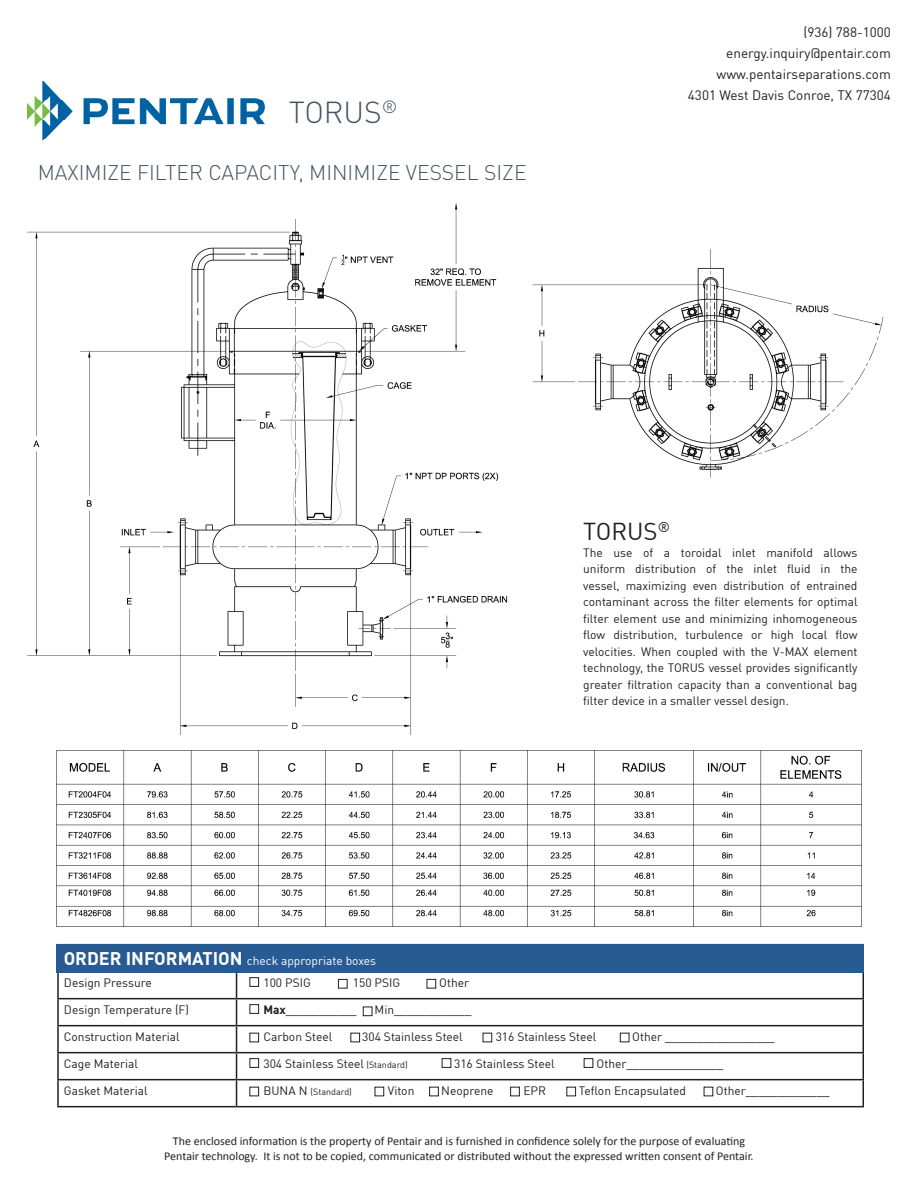
<style>
.page{position:relative;width:918px;height:1188px;background:#fff}
.page>*{position:absolute;margin:0;border:0;box-sizing:border-box;transform-origin:0 0}
.t1{font:300 30px "DIN Pro";color:#425563}
.t2{font:24px "DIN Offc Pro";color:#231f20}
.t3{font:300 21px "DIN Pro";color:#425563}
.t4{font:13.5px "DIN Offc Pro";color:#231f20}
.t5{font:12px/16.5px "DIN Offc Pro";color:#231f20;text-align:justify}
.t6{font:12px/14.4px "Calibri";color:#231f20;text-align:center}
.t7{font:12px "DIN Offc Pro";color:#fff}
.t8{font:9px "DIN Offc Pro";color:#231f20}
.s1{font-weight:700;font-size:18px}
.s2{font-weight:700}
.s3{font-size:9px}
.s4{font-size:12px}
</style>
<div class="page">
<img style="left:57px;top:751px;width:804px;height:175px">
<img style="left:27px;top:203px;width:857px;height:533px">
<img style="left:27px;top:81px;width:237px;height:60px">
<hr style="left:57px;top:972px;width:2px;height:26px;background:#231f20">
<hr style="left:862px;top:972px;width:2px;height:26px;background:#231f20">
<hr style="left:57px;top:998px;width:180px;height:1px;background:#231f20">
<hr style="left:57px;top:999px;width:2px;height:26px;background:#231f20">
<hr style="left:237px;top:998px;width:627px;height:1px;background:#231f20">
<hr style="left:862px;top:999px;width:2px;height:26px;background:#231f20">
<hr style="left:57px;top:1025px;width:180px;height:1px;background:#231f20">
<hr style="left:57px;top:1026px;width:2px;height:26px;background:#231f20">
<hr style="left:237px;top:1025px;width:627px;height:1px;background:#231f20">
<hr style="left:862px;top:1026px;width:2px;height:26px;background:#231f20">
<hr style="left:57px;top:1052px;width:180px;height:1px;background:#231f20">
<hr style="left:57px;top:1053px;width:2px;height:26px;background:#231f20">
<hr style="left:237px;top:1052px;width:627px;height:1px;background:#231f20">
<hr style="left:862px;top:1053px;width:2px;height:26px;background:#231f20">
<hr style="left:57px;top:1079px;width:180px;height:1px;background:#231f20">
<hr style="left:57px;top:1080px;width:2px;height:26px;background:#231f20">
<hr style="left:237px;top:1079px;width:627px;height:1px;background:#231f20">
<svg style="left:236px;top:973px;width:1px;height:133px"></svg>
<hr style="left:862px;top:1080px;width:2px;height:26px;background:#231f20">
<hr style="left:57px;top:1106px;width:180px;height:1px;background:#231f20">
<hr style="left:237px;top:1106px;width:627px;height:1px;background:#231f20">
<div style="left:57px;top:944px;width:807px;height:29px;background:#275b91"></div>
<div style="left:249px;top:977px;width:10px;height:10px;border:1px solid #231f20"></div>
<div style="left:249px;top:1004px;width:10px;height:10px;border:1px solid #231f20"></div>
<div style="left:249px;top:1033px;width:10px;height:9px;border:1px solid #231f20"></div>
<div style="left:249px;top:1058px;width:10px;height:10px;border:1px solid #231f20"></div>
<div style="left:249px;top:1087px;width:10px;height:9px;border:1px solid #231f20"></div>
<div style="left:338px;top:979px;width:10px;height:10px;border:1px solid #231f20"></div>
<div style="left:427px;top:979px;width:9px;height:10px;border:1px solid #231f20"></div>
<div style="left:363px;top:1007px;width:9px;height:9px;border:1px solid #231f20"></div>
<div style="left:350px;top:1033px;width:10px;height:9px;border:1px solid #231f20"></div>
<div style="left:483px;top:1033px;width:9px;height:9px;border:1px solid #231f20"></div>
<div style="left:620px;top:1033px;width:9px;height:9px;border:1px solid #231f20"></div>
<div style="left:442px;top:1058px;width:9px;height:10px;border:1px solid #231f20"></div>
<div style="left:584px;top:1058px;width:9px;height:10px;border:1px solid #231f20"></div>
<div style="left:375px;top:1087px;width:9px;height:9px;border:1px solid #231f20"></div>
<div style="left:429px;top:1087px;width:10px;height:9px;border:1px solid #231f20"></div>
<div style="left:510px;top:1087px;width:10px;height:9px;border:1px solid #231f20"></div>
<div style="left:566px;top:1087px;width:10px;height:9px;border:1px solid #231f20"></div>
<p class="t1" style="left:289px;top:89px;width:110px">TORUS<sup>®</sup></p>
<p class="t3" style="left:38px;top:157px;width:490px">MAXIMIZE FILTER CAPACITY, MINIMIZE VESSEL SIZE</p>
<p class="t4" style="left:803px;top:22px;width:89px">(936) 788-1000</p>
<p class="t4" style="left:726px;top:43px;width:166px">energy.inquiry@pentair.com</p>
<p class="t4" style="left:717px;top:64px;width:176px">www.pentairseparations.com</p>
<p class="t4" style="left:688px;top:85px;width:205px">4301 West Davis Conroe, TX 77304</p>
<p class="t7" style="left:64px;top:951px;width:314px"><span class="s1">ORDER INFORMATION</span> check appropriate boxes</p>
<p class="t2" style="left:583px;top:513px;width:88px">TORUS<sup>®</sup></p>
<p class="t5" style="left:583px;top:543px;width:276px">The use of a toroidal inlet manifold allows uniform distribution of the inlet fluid in the vessel, maximizing even distribution of entrained contaminant across the filter elements for optimal filter element use and minimizing inhomogeneous flow distribution, turbulence or high local flow velocities. When coupled with the V-MAX element technology, the TORUS vessel provides significantly greater filtration capacity than a conventional bag filter device in a smaller vessel design.</p>
<p class="t5" style="left:64px;top:973px;width:89px">Design Pressure</p>
<p class="t5" style="left:263px;top:973px;width:49px">100 PSIG</p>
<p class="t5" style="left:353px;top:973px;width:49px">150 PSIG</p>
<p class="t5" style="left:439px;top:973px;width:31px">Other</p>
<p class="t5" style="left:64px;top:1000px;width:127px">Design Temperature (F)</p>
<p class="t5" style="left:263px;top:1000px;width:95px"><span class="s2">Max</span>___________</p>
<p class="t5" style="left:375px;top:1000px;width:98px">Min____________</p>
<p class="t5" style="left:64px;top:1027px;width:117px">Construction Material</p>
<p class="t5" style="left:263px;top:1027px;width:70px">Carbon Steel</p>
<p class="t5" style="left:362px;top:1027px;width:102px">304 Stainless Steel</p>
<p class="t5" style="left:496px;top:1027px;width:102px">316 Stainless Steel</p>
<p class="t5" style="left:632px;top:1027px;width:144px">Other _________________</p>
<p class="t5" style="left:64px;top:1054px;width:76px">Cage Material</p>
<p class="t5" style="left:263px;top:1054px;width:146px">304 Stainless Steel <span class="s3">(Standard)</span></p>
<p class="t5" style="left:454px;top:1054px;width:102px">316 Stainless Steel</p>
<p class="t5" style="left:597px;top:1054px;width:128px">Other_______________</p>
<p class="t5" style="left:64px;top:1081px;width:85px">Gasket Material</p>
<p class="t8" style="left:263px;top:1085px;width:90px"><span class="s4">BUNA N</span> (Standard)</p>
<p class="t5" style="left:388px;top:1081px;width:28px">Viton</p>
<p class="t5" style="left:441px;top:1081px;width:54px">Neoprene</p>
<p class="t5" style="left:523px;top:1081px;width:24px">EPR</p>
<p class="t5" style="left:579px;top:1081px;width:109px">Teflon Encapsulated</p>
<p class="t5" style="left:716px;top:1081px;width:115px">Other_____________</p>
<p class="t6" style="left:164px;top:1134px;width:591px">The enclosed information is the property of Pentair and is furnished in confidence solely for the purpose of evaluating<br>Pentair technology. It is not to be copied, communicated or distributed without the expressed written consent of Pentair.</p>
</div>
